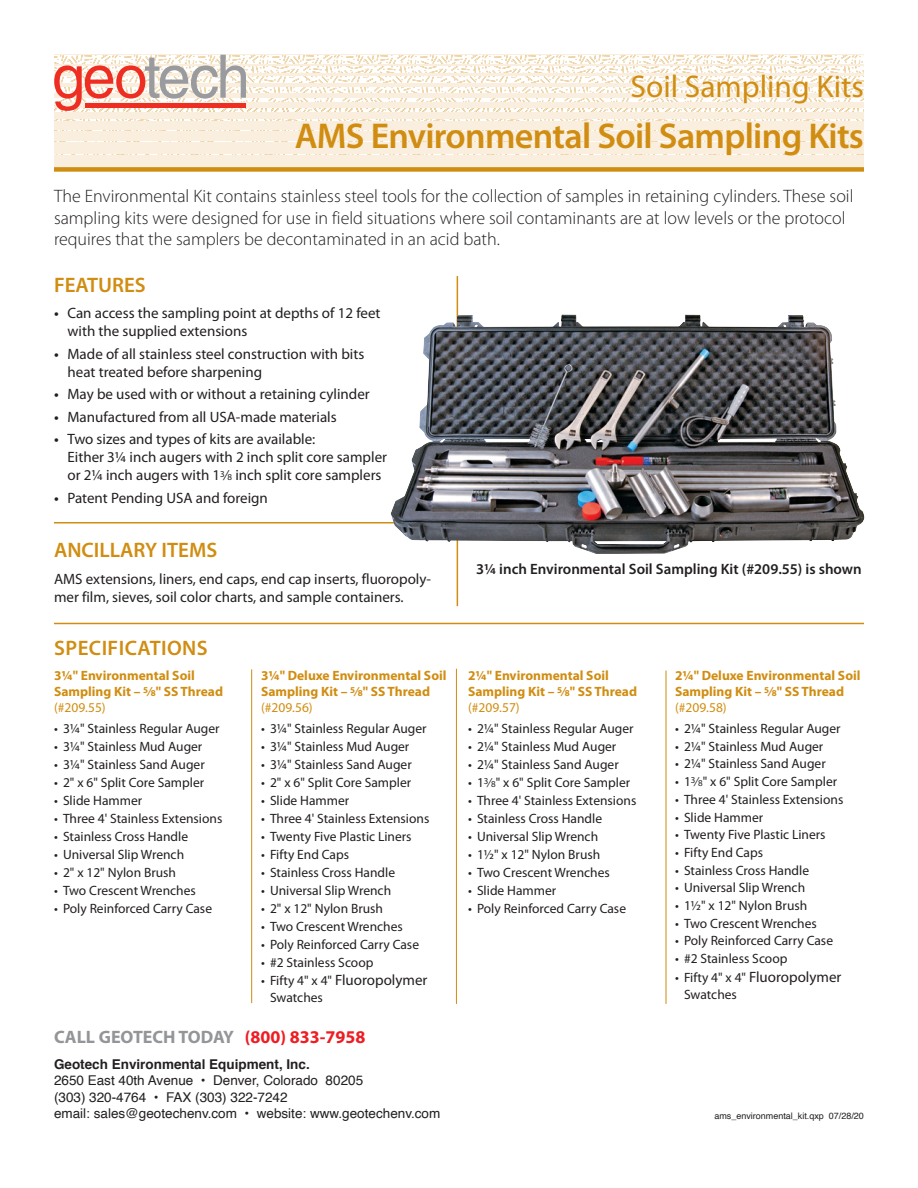
<style>
.page{position:relative;width:918px;height:1188px;background:#fff}
.page>*{position:absolute;margin:0;border:0;box-sizing:border-box;transform-origin:0 0}
.t1{font:600 36px "Myriad Pro";letter-spacing:-.02em;color:#d08d11}
.t2{font:31.5px "Myriad Pro";color:#d08d11}
.t3{font:600 21px "Myriad Pro";color:#d08d11}
.t4{font:600 21px "Myriad Pro";letter-spacing:.02em;color:#d08d11}
.t5{font:300 18px/21.6px "Myriad Pro";color:#231f20}
.t6{font:700 18px "Myriad Pro";color:#939598}
.t7{font:15px/18px "Myriad Pro";color:#231f20}
.t8{font:600 15px "Myriad Pro";color:#231f20}
.t9{font:13.5px "Myriad Pro";color:#231f20}
.t10{font:700 13.5px/16.2px "Myriad Pro";color:#d08d11}
.t11{font:13.5px "Helvetica";color:#231f20}
.t12{font:13.5px "Myriad Pro";color:#d08d11}
.t13{font:700 13.5px "Helvetica";color:#231f20}
.t14{font:9px "Helvetica";color:#231f20}
.s1{font-weight:600}
.s2{font-size:9px}
.s3{font-size:13.5px}
.s4{color:#ee1d23}
</style>
<div class="page">
<hr style="left:54px;top:522px;width:387px;height:1px;background:#d08d11">
<svg style="left:54px;top:55px;width:810px;height:100px"></svg>
<hr style="left:54px;top:54px;width:810px;height:1px;background:#faefde">
<hr style="left:54px;top:64px;width:810px;height:2px;background:#faefde">
<hr style="left:54px;top:73px;width:810px;height:3px;background:#faefde">
<hr style="left:54px;top:83px;width:810px;height:4px;background:#faefde">
<div style="left:54px;top:93px;width:810px;height:5px;background:#faefde"></div>
<div style="left:54px;top:102px;width:810px;height:6px;background:#faefde"></div>
<div style="left:54px;top:112px;width:810px;height:7px;background:#faefde"></div>
<div style="left:54px;top:122px;width:810px;height:8px;background:#faefde"></div>
<div style="left:54px;top:131px;width:810px;height:10px;background:#faefde"></div>
<div style="left:54px;top:142px;width:810px;height:12px;background:#faefde"></div>
<div style="left:54px;top:155px;width:810px;height:12px;background:#faefde"></div>
<svg style="left:54px;top:55px;width:192px;height:56px"></svg>
<div style="left:85px;top:103px;width:161px;height:5px;background:#ee2e22"></div>
<div style="left:54px;top:167px;width:810px;height:5px;background:#d08d11"></div>
<hr style="left:457px;top:276px;width:1px;height:330px;background:#d08d11">
<img style="left:391px;top:315px;width:474px;height:239px">
<hr style="left:54px;top:623px;width:810px;height:1px;background:#d08d11">
<hr style="left:251px;top:669px;width:1px;height:334px;background:#d08d11">
<hr style="left:666px;top:670px;width:1px;height:334px;background:#d08d11">
<hr style="left:456px;top:669px;width:1px;height:335px;background:#d08d11">
<p class="t2" style="left:630px;top:74px;width:235px">Soil Sampling Kits</p>
<p class="t1" style="left:295px;top:114px;width:571px">AMS Environmental Soil Sampling Kits</p>
<p class="t5" style="left:54px;top:187px;width:801px">The Environmental Kit contains stainless steel tools for the collection of samples in retaining cylinders. These soil sampling kits were designed for use in field situations where soil contaminants are at low levels or the protocol requires that the samplers be decontaminated in an acid bath.</p>
<p class="t3" style="left:54px;top:272px;width:93px">FEATURES</p>
<p class="t7" style="left:68px;top:306px;width:315px;text-indent:-14px"><span class="s1">•</span> Can access the sampling point at depths of 12 feet with the supplied extensions</p>
<p class="t7" style="left:68px;top:346px;width:298px;text-indent:-14px"><span class="s1">•</span> Made of all stainless steel construction with bits heat treated before sharpening</p>
<p class="t7" style="left:54px;top:387px;width:317px"><span class="s1">•</span> May be used with or without a retaining cylinder</p>
<p class="t7" style="left:54px;top:409px;width:284px"><span class="s1">•</span> Manufactured from all USA-made materials</p>
<p class="t7" style="left:68px;top:432px;width:321px;text-indent:-14px"><span class="s1">•</span> Two sizes and types of kits are available:<br>Either 3¼ inch augers with 2 inch split core sampler or 2¼ inch augers with 1<sup>3</sup>⁄<span class="s2">8</span> inch split core samplers</p>
<p class="t7" style="left:54px;top:490px;width:215px"><span class="s1">•</span> Patent Pending USA and foreign</p>
<p class="t3" style="left:54px;top:537px;width:165px">ANCILLARY ITEMS</p>
<p class="t7" style="left:54px;top:571px;width:379px">AMS extensions, liners, end caps, end cap inserts, fluoropoly&shy;mer film, sieves, soil color charts, and sample containers.</p>
<p class="t8" style="left:476px;top:560px;width:387px">3¼ inch Environmental Soil Sampling Kit (#209.55) is shown</p>
<p class="t4" style="left:54px;top:635px;width:155px">SPECIFICATIONS</p>
<p class="t10" style="left:54px;top:668px;width:171px">3¼" Environmental Soil<br>Sampling Kit – <sup>5</sup>⁄<span class="s2">8</span>" SS Thread</p>
<p class="t12" style="left:54px;top:703px;width:53px">(#209.55)</p>
<p class="t9" style="left:54px;top:724px;width:167px">• 3¼" Stainless Regular Auger</p>
<p class="t9" style="left:54px;top:742px;width:150px">• 3¼" Stainless Mud Auger</p>
<p class="t9" style="left:54px;top:760px;width:152px">• 3¼" Stainless Sand Auger</p>
<p class="t9" style="left:54px;top:778px;width:152px">• 2" x 6" Split Core Sampler</p>
<p class="t9" style="left:54px;top:796px;width:90px">• Slide Hammer</p>
<p class="t9" style="left:54px;top:814px;width:170px">• Three 4' Stainless Extensions</p>
<p class="t9" style="left:54px;top:832px;width:136px">• Stainless Cross Handle</p>
<p class="t9" style="left:54px;top:850px;width:132px">• Universal Slip Wrench</p>
<p class="t9" style="left:54px;top:868px;width:124px">• 2" x 12" Nylon Brush</p>
<p class="t9" style="left:54px;top:886px;width:143px">• Two Crescent Wrenches</p>
<p class="t9" style="left:54px;top:904px;width:160px">• Poly Reinforced Carry Case</p>
<p class="t10" style="left:261px;top:668px;width:187px">3¼" Deluxe Environmental Soil<br>Sampling Kit – <sup>5</sup>⁄<span class="s2">8</span>" SS Thread</p>
<p class="t12" style="left:261px;top:703px;width:53px">(#209.56)</p>
<p class="t9" style="left:261px;top:724px;width:167px">• 3¼" Stainless Regular Auger</p>
<p class="t9" style="left:261px;top:742px;width:150px">• 3¼" Stainless Mud Auger</p>
<p class="t9" style="left:261px;top:760px;width:152px">• 3¼" Stainless Sand Auger</p>
<p class="t9" style="left:261px;top:778px;width:152px">• 2" x 6" Split Core Sampler</p>
<p class="t9" style="left:261px;top:796px;width:90px">• Slide Hammer</p>
<p class="t9" style="left:261px;top:814px;width:170px">• Three 4' Stainless Extensions</p>
<p class="t9" style="left:261px;top:832px;width:152px">• Twenty Five Plastic Liners</p>
<p class="t9" style="left:261px;top:850px;width:90px">• Fifty End Caps</p>
<p class="t9" style="left:261px;top:868px;width:136px">• Stainless Cross Handle</p>
<p class="t9" style="left:261px;top:886px;width:132px">• Universal Slip Wrench</p>
<p class="t9" style="left:261px;top:904px;width:124px">• 2" x 12" Nylon Brush</p>
<p class="t9" style="left:261px;top:922px;width:143px">• Two Crescent Wrenches</p>
<p class="t9" style="left:261px;top:939px;width:160px">• Poly Reinforced Carry Case</p>
<p class="t9" style="left:261px;top:957px;width:114px">• #2 Stainless Scoop</p>
<p class="t7" style="left:261px;top:972px;width:168px"><span class="s3">• Fifty 4" x 4"</span> Fluoropolymer</p>
<p class="t9" style="left:270px;top:992px;width:54px">Swatches</p>
<p class="t6" style="left:54px;top:1030px;width:313px">CALL GEOTECH TODAY <span class="s4">(800) 833-7958</span></p>
<p class="t10" style="left:468px;top:668px;width:171px">2¼" Environmental Soil<br>Sampling Kit – <sup>5</sup>⁄<span class="s2">8</span>" SS Thread</p>
<p class="t12" style="left:468px;top:703px;width:53px">(#209.57)</p>
<p class="t9" style="left:468px;top:724px;width:167px">• 2¼" Stainless Regular Auger</p>
<p class="t9" style="left:468px;top:742px;width:150px">• 2¼" Stainless Mud Auger</p>
<p class="t9" style="left:468px;top:760px;width:152px">• 2¼" Stainless Sand Auger</p>
<p class="t9" style="left:468px;top:778px;width:164px">• 1<sup>3</sup>⁄<span class="s2">8</span>" x 6" Split Core Sampler</p>
<p class="t9" style="left:468px;top:796px;width:170px">• Three 4' Stainless Extensions</p>
<p class="t9" style="left:468px;top:814px;width:136px">• Stainless Cross Handle</p>
<p class="t9" style="left:468px;top:832px;width:132px">• Universal Slip Wrench</p>
<p class="t9" style="left:468px;top:850px;width:134px">• 1½" x 12" Nylon Brush</p>
<p class="t9" style="left:468px;top:868px;width:143px">• Two Crescent Wrenches</p>
<p class="t9" style="left:468px;top:886px;width:90px">• Slide Hammer</p>
<p class="t9" style="left:468px;top:903px;width:160px">• Poly Reinforced Carry Case</p>
<p class="t10" style="left:675px;top:668px;width:187px">2¼" Deluxe Environmental Soil<br>Sampling Kit – <sup>5</sup>⁄<span class="s2">8</span>" SS Thread</p>
<p class="t12" style="left:675px;top:703px;width:53px">(#209.58)</p>
<p class="t9" style="left:675px;top:723px;width:167px">• 2¼" Stainless Regular Auger</p>
<p class="t9" style="left:675px;top:741px;width:150px">• 2¼" Stainless Mud Auger</p>
<p class="t9" style="left:675px;top:759px;width:152px">• 2¼" Stainless Sand Auger</p>
<p class="t9" style="left:675px;top:777px;width:164px">• 1<sup>3</sup>⁄<span class="s2">8</span>" x 6" Split Core Sampler</p>
<p class="t9" style="left:675px;top:794px;width:170px">• Three 4' Stainless Extensions</p>
<p class="t9" style="left:675px;top:812px;width:90px">• Slide Hammer</p>
<p class="t9" style="left:675px;top:830px;width:152px">• Twenty Five Plastic Liners</p>
<p class="t9" style="left:675px;top:847px;width:90px">• Fifty End Caps</p>
<p class="t9" style="left:675px;top:865px;width:136px">• Stainless Cross Handle</p>
<p class="t9" style="left:675px;top:883px;width:132px">• Universal Slip Wrench</p>
<p class="t9" style="left:675px;top:900px;width:134px">• 1½" x 12" Nylon Brush</p>
<p class="t9" style="left:675px;top:918px;width:143px">• Two Crescent Wrenches</p>
<p class="t9" style="left:675px;top:936px;width:160px">• Poly Reinforced Carry Case</p>
<p class="t9" style="left:675px;top:954px;width:114px">• #2 Stainless Scoop</p>
<p class="t7" style="left:675px;top:969px;width:168px"><span class="s3">• Fifty 4" x 4"</span> Fluoropolymer</p>
<p class="t9" style="left:684px;top:989px;width:54px">Swatches</p>
<p class="t13" style="left:54px;top:1059px;width:257px">Geotech Environmental Equipment, Inc.</p>
<p class="t11" style="left:54px;top:1075px;width:311px">2650 East 40th Avenue • Denver, Colorado 80205</p>
<p class="t11" style="left:54px;top:1091px;width:235px">(303) 320-4764 • FAX (303) 322-7242</p>
<p class="t11" style="left:54px;top:1107px;width:388px">email: sales@geotechenv.com • website: www.geotechenv.com</p>
<p class="t14" style="left:714px;top:1112px;width:151px">ams_environmental_kit.qxp 07/28/20</p>
</div>
